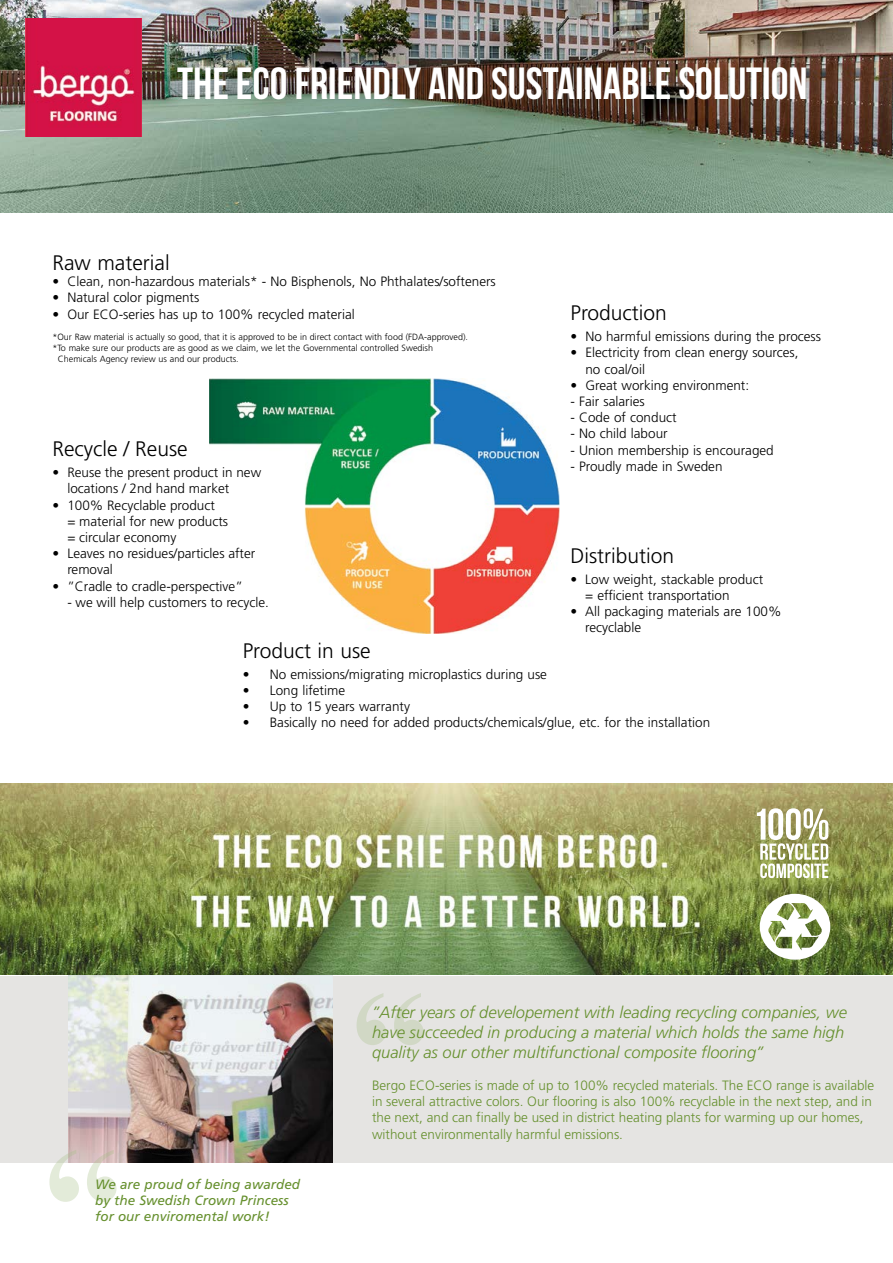
<style>
.page{position:relative;width:893px;height:1263px;background:#fff}
.page>*{position:absolute;margin:0;border:0;box-sizing:border-box;transform-origin:0 0}
.t1{font:700 159.75px "Times New Roman";color:#a3bc82}
.t2{font:45px "Bebas Neue";color:#fff}
.t3{font:300 21px "Frutiger";color:#000}
.t4{font:italic 300 16.5px/19.8px "Frutiger";color:#66902e}
.t5{font:300 13.5px/16.2px "Frutiger";color:#000}
.t6{font:300 13.5px/16.2px "Frutiger";color:#66902e}
.t7{font:italic 13.5px/16.2px "Frutiger";color:#66902e}
.t8{font:300 9px "Frutiger";color:#000}
</style>
<div class="page">
<div style="left:0;top:976px;width:893px;height:187px;background:#e5e4e2"></div>
<img style="left:68px;top:974px;width:265px;height:189px">
<img style="left:0;top:784px;width:893px;height:190px">
<svg style="left:757px;top:808px;width:71px;height:70px"></svg>
<svg style="left:760px;top:894px;width:70px;height:66px"></svg>
<img style="left:0;top:0;width:893px;height:213px">
<img style="left:209px;top:378px;width:350px;height:255px">
<img style="left:26px;top:19px;width:116px;height:117px">
<h2 class="t2" style="left:177px;top:59px;width:632px">THE ECO FRIENDLY AND SUSTAINABLE SOLUTION</h2>
<h3 class="t3" style="left:52px;top:251px;width:119px">Raw material</h3>
<p class="t5" style="left:52px;top:274px;width:445px">• Clean, non-hazardous materials* - No Bisphenols, No Phthalates/softeners</p>
<p class="t5" style="left:52px;top:290px;width:148px">• Natural color pigments</p>
<p class="t5" style="left:52px;top:306px;width:304px">• Our ECO-series has up to 100% recycled material</p>
<p class="t8" style="left:52px;top:332px;width:417px">*Our Raw material is actually so good, that it is approved to be in direct contact with food (FDA-approved).</p>
<p class="t8" style="left:52px;top:343px;width:382px">*To make sure our products are as good as we claim, we let the Governmental controlled Swedish</p>
<p class="t8" style="left:58px;top:353px;width:182px">Chemicals Agency review us and our products.</p>
<h3 class="t3" style="left:52px;top:437px;width:137px">Recycle / Reuse</h3>
<p class="t5" style="left:67px;top:465px;width:195px;text-indent:-15px">• Reuse the present product in new locations / 2nd hand market</p>
<p class="t5" style="left:67px;top:497px;width:162px;text-indent:-15px">• 100% Recyclable product<br>= material for new products = circular economy</p>
<p class="t5" style="left:67px;top:546px;width:190px;text-indent:-15px">• Leaves no residues/particles after removal</p>
<p class="t5" style="left:52px;top:578px;width:192px">• ”Cradle to cradle-perspective”</p>
<p class="t5" style="left:67px;top:594px;width:203px">- we will help customers to recycle.</p>
<h3 class="t3" style="left:570px;top:301px;width:98px">Production</h3>
<p class="t5" style="left:570px;top:329px;width:252px">• No harmful emissions during the process</p>
<p class="t5" style="left:585px;top:345px;width:215px;text-indent:-15px">• Electricity from clean energy sources, no coal/oil</p>
<p class="t5" style="left:570px;top:377px;width:180px">• Great working environment:</p>
<p class="t5" style="left:570px;top:393px;width:76px">- Fair salaries</p>
<p class="t5" style="left:570px;top:410px;width:108px">- Code of conduct</p>
<p class="t5" style="left:570px;top:426px;width:99px">- No child labour</p>
<p class="t5" style="left:570px;top:442px;width:205px">- Union membership is encouraged</p>
<p class="t5" style="left:570px;top:458px;width:154px">- Proudly made in Sweden</p>
<h3 class="t3" style="left:570px;top:544px;width:105px">Distribution</h3>
<p class="t5" style="left:585px;top:571px;width:179px;text-indent:-15px">• Low weight, stackable product = efficient transportation</p>
<p class="t5" style="left:585px;top:604px;width:198px;text-indent:-15px">• All packaging materials are 100% recyclable</p>
<h3 class="t3" style="left:243px;top:639px;width:129px">Product in use</h3>
<p class="t5" style="left:243px;top:666px;width:306px">• No emissions/migrating microplastics during use</p>
<p class="t5" style="left:243px;top:682px;width:104px">• Long lifetime</p>
<p class="t5" style="left:243px;top:699px;width:169px">• Up to 15 years warranty</p>
<p class="t5" style="left:243px;top:715px;width:469px">• Basically no need for added products/chemicals/glue, etc. for the installation</p>
<h1 class="t1" style="left:123px;top:1262px;width:81px;rotate:-180deg">”</h1>
<p class="t7" style="left:95px;top:1176px;width:206px">We are proud of being awarded by the Swedish Crown Princess for our enviromental work!</p>
<h1 class="t1" style="left:430px;top:1106px;width:81px;rotate:-180deg">”</h1>
<p class="t4" style="left:372px;top:1002px;width:476px">”After years of developement with leading recycling companies, we have succeeded in producing a material which holds the same high quality as our other multifunctional composite flooring”</p>
<p class="t6" style="left:372px;top:1077px;width:504px">Bergo ECO-series is made of up to 100% recycled materials. The ECO range is available in several attractive colors. Our flooring is also 100% recyclable in the next step, and in the next, and can finally be used in district heating plants for warming up our homes, without environmentally harmful emissions.</p>
</div>
